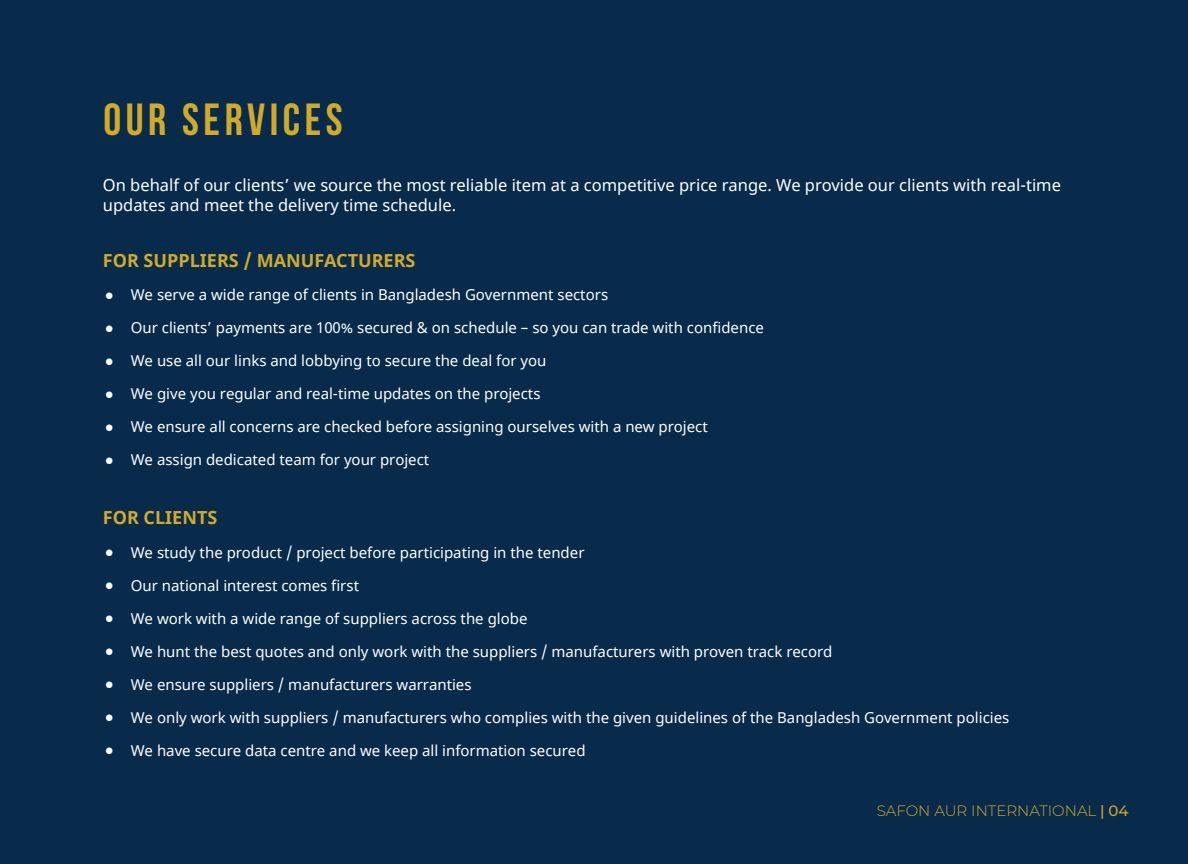
<style>
.page{position:relative;width:1188px;height:864px;background:#082b4b}
.page>*{position:absolute;margin:0;border:0;box-sizing:border-box;transform-origin:0 0}
.t1{font:700 45px "Bebas Neue";letter-spacing:.1em;color:#d1aa2a}
.t2{font:700 18px "Noto Sans";color:#d1aa2a}
.t3{font:16.5px/19.8px "Noto Sans";color:#fff}
.t4{font:15px "Noto Sans";color:#fff}
.t5{font:300 15px "Montserrat";color:#d1aa2a}
.s1{font-weight:500}
</style>
<div class="page">
<h1 class="t1" style="left:103px;top:94px;width:241px">OUR SERVICES</h1>
<p class="t3" style="left:103px;top:176px;width:960px">On behalf of our clients’ we source the most reliable item at a competitive price range. We provide our clients with real-time updates and meet the delivery time schedule.</p>
<p class="t2" style="left:103px;top:247px;width:314px">FOR SUPPLIERS / MANUFACTURERS</p>
<p class="t4" style="left:105px;top:284px;width:11px">●</p>
<p class="t4" style="left:105px;top:317px;width:11px">●</p>
<p class="t4" style="left:105px;top:350px;width:11px">●</p>
<p class="t4" style="left:105px;top:383px;width:11px">●</p>
<p class="t4" style="left:105px;top:416px;width:11px">●</p>
<p class="t4" style="left:105px;top:449px;width:11px">●</p>
<p class="t4" style="left:131px;top:285px;width:479px">We serve a wide range of clients in Bangladesh Government sectors</p>
<p class="t4" style="left:131px;top:318px;width:635px">Our clients’ payments are 100% secured &amp; on schedule – so you can trade with confidence</p>
<p class="t4" style="left:131px;top:351px;width:417px">We use all our links and lobbying to secure the deal for you</p>
<p class="t4" style="left:131px;top:384px;width:411px">We give you regular and real-time updates on the projects</p>
<p class="t4" style="left:131px;top:417px;width:579px">We ensure all concerns are checked before assigning ourselves with a new project</p>
<p class="t4" style="left:131px;top:450px;width:300px">We assign dedicated team for your project</p>
<p class="t2" style="left:103px;top:505px;width:116px">FOR CLIENTS</p>
<p class="t4" style="left:105px;top:542px;width:11px">●</p>
<p class="t4" style="left:105px;top:575px;width:11px">●</p>
<p class="t4" style="left:105px;top:608px;width:11px">●</p>
<p class="t4" style="left:105px;top:641px;width:11px">●</p>
<p class="t4" style="left:105px;top:674px;width:11px">●</p>
<p class="t4" style="left:105px;top:707px;width:11px">●</p>
<p class="t4" style="left:105px;top:740px;width:11px">●</p>
<p class="t4" style="left:131px;top:542px;width:455px">We study the product / project before participating in the tender</p>
<p class="t4" style="left:131px;top:575px;width:230px">Our national interest comes first</p>
<p class="t4" style="left:131px;top:608px;width:398px">We work with a wide range of suppliers across the globe</p>
<p class="t4" style="left:131px;top:641px;width:703px">We hunt the best quotes and only work with the suppliers / manufacturers with proven track record</p>
<p class="t4" style="left:131px;top:674px;width:342px">We ensure suppliers / manufacturers warranties</p>
<p class="t4" style="left:131px;top:707px;width:880px">We only work with suppliers / manufacturers who complies with the given guidelines of the Bangladesh Government policies</p>
<p class="t4" style="left:131px;top:740px;width:456px">We have secure data centre and we keep all information secured</p>
<p class="t5" style="left:877px;top:801px;width:253px">SAFON AUR INTERNATIONAL <span class="s1">| 04</span></p>
</div>
